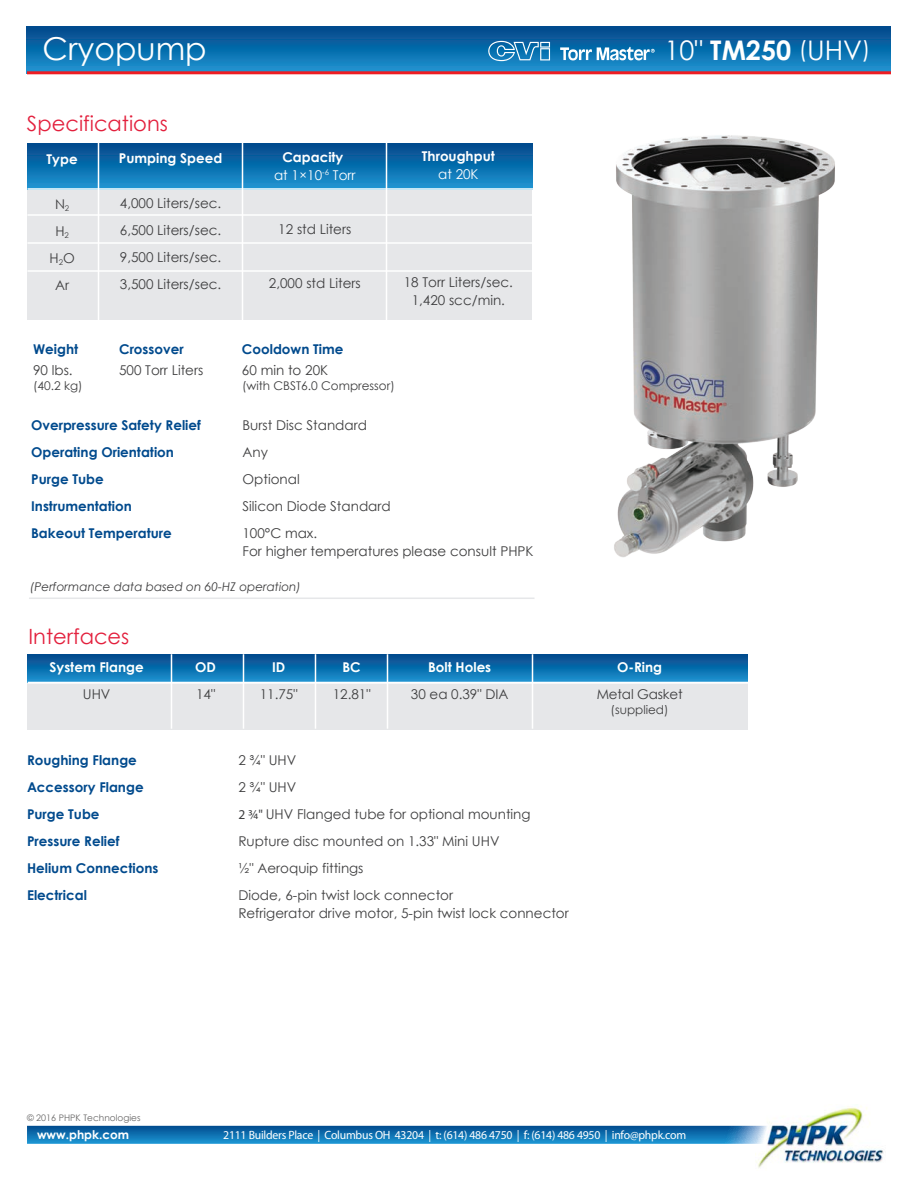
<style>
.page{position:relative;width:918px;height:1188px;background:#fff}
.page>*{position:absolute;margin:0;border:0;box-sizing:border-box;transform-origin:0 0}
.t1{font:31.5px "Century Gothic";color:#fff}
.t2{font:27px "Century Gothic";color:#fff}
.t3{font:21px "Century Gothic";color:#e3203d}
.t4{font:13.5px/27px "Century Gothic";color:#3e3e3f;text-align:center}
.t5{font:700 13.5px "Century Gothic";color:#004a8d}
.t6{font:700 13.5px "Century Gothic";color:#fff}
.t7{font:13.5px/18px "Century Gothic";color:#fff;text-align:center}
.t8{font:12px "Myriad Pro";letter-spacing:-.02em;color:#fff}
.t9{font:12px "Century Gothic";color:#3e3e3f}
.t10{font:italic 12px "Century Gothic";color:#3e3e3f}
.t11{font:700 12px "Century Gothic";color:#fff}
.t12{font:9px "Century Gothic";color:#676666}
.s1{font-weight:700}
.s2{font-size:22.5px}
.s3{font-family:"Myriad Pro"}
</style>
<div class="page">
<img style="left:614px;top:135px;width:221px;height:422px">
<div style="left:27px;top:143px;width:505px;height:46px;background:linear-gradient(to bottom,#00478a,#1c94d1)"></div>
<div style="left:27px;top:190px;width:505px;height:130px;background:#e6e7e9"></div>
<hr style="left:98px;top:143px;width:1px;height:177px;background:#fff">
<hr style="left:242px;top:143px;width:1px;height:177px;background:#fff">
<hr style="left:386px;top:143px;width:1px;height:177px;background:#fff">
<hr style="left:27px;top:214px;width:506px;height:2px;background:#fff">
<hr style="left:27px;top:188px;width:506px;height:2px;background:#fff">
<hr style="left:27px;top:242px;width:506px;height:2px;background:#fff">
<hr style="left:27px;top:270px;width:506px;height:2px;background:#fff">
<img style="left:755px;top:1106px;width:129px;height:62px">
<svg style="left:27px;top:1126px;width:742px;height:18px;background:#1776b4"></svg>
<hr style="left:29px;top:598px;width:506px;height:1px;background:#e6e7e9">
<div style="left:27px;top:661px;width:721px;height:69px;background:#e6e7e9"></div>
<div style="left:27px;top:654px;width:721px;height:28px;background:linear-gradient(to bottom,#014688,#1890ce)"></div>
<hr style="left:171px;top:654px;width:1px;height:75px;background:#fff">
<hr style="left:315px;top:654px;width:1px;height:75px;background:#fff">
<hr style="left:243px;top:654px;width:1px;height:75px;background:#fff">
<hr style="left:387px;top:654px;width:1px;height:75px;background:#fff">
<hr style="left:532px;top:654px;width:1px;height:75px;background:#fff">
<hr style="left:28px;top:682px;width:721px;height:2px;background:#fff">
<div style="left:27px;top:27px;width:864px;height:46px;background:linear-gradient(to bottom,#004689,#1a93d0)"></div>
<hr style="left:27px;top:71px;width:864px;height:3px;background:#ee1d23">
<svg style="left:488px;top:41px;width:184px;height:20px;background:#418fc0"></svg>
<h1 class="t1" style="left:43px;top:30px;width:166px">Cryopump</h1>
<h2 class="t2" style="left:665px;top:34px;width:207px">10" <span class="s1">TM250</span> <span class="s2">(</span>UHV<span class="s2">)</span></h2>
<h3 class="t3" style="left:27px;top:111px;width:142px">Specifications</h3>
<p class="t6" style="left:47px;top:151px;width:33px">Type</p>
<p class="t4" style="left:50px;top:191px;width:27px">N<sub>2<br></sub>H<sub>2<br></sub>H<sub>2</sub>O<br>Ar</p>
<p class="t5" style="left:33px;top:340px;width:47px">Weight</p>
<p class="t4" style="left:33px;top:356px;width:41px">90 lbs.</p>
<p class="t9" style="left:33px;top:378px;width:51px">(40.2 kg)</p>
<p class="t6" style="left:119px;top:150px;width:105px">Pumping Speed</p>
<p class="t4" style="left:120px;top:190px;width:103px;text-align:justify">4,000 Liters/sec.<br>6,500 Liters/sec.<br>9,500 Liters/sec.<br>3,500 Liters/sec.</p>
<p class="t5" style="left:119px;top:340px;width:66px">Crossover</p>
<p class="t4" style="left:119px;top:356px;width:86px">500 Torr Liters</p>
<p class="t7" style="left:274px;top:148px;width:83px"><span class="s1">Capacity<br></span>at 1×10<sup>-6</sup> Torr</p>
<p class="t6" style="left:422px;top:148px;width:74px">Throughput</p>
<p class="t7" style="left:438px;top:165px;width:42px">at 20K</p>
<p class="t4" style="left:278px;top:215px;width:75px">12 std Liters</p>
<p class="t4" style="left:269px;top:269px;width:93px">2,000 std Liters</p>
<p class="t4" style="left:404px;top:273px;width:111px;line-height:18px">18 Torr Liters/sec.<br>1,420 scc/min.</p>
<p class="t5" style="left:242px;top:340px;width:103px">Cooldown Time</p>
<p class="t4" style="left:242px;top:356px;width:88px">60 min to 20K</p>
<p class="t9" style="left:242px;top:378px;width:154px">(with CBST6.0 Compressor)</p>
<p class="t5" style="left:31px;top:416px;width:171px">Overpressure Safety Relief</p>
<p class="t4" style="left:243px;top:411px;width:126px">Burst Disc Standard</p>
<p class="t5" style="left:31px;top:443px;width:144px">Operating Orientation</p>
<p class="t4" style="left:243px;top:438px;width:27px">Any</p>
<p class="t5" style="left:31px;top:470px;width:74px">Purge Tube</p>
<p class="t4" style="left:243px;top:465px;width:59px">Optional</p>
<p class="t5" style="left:31px;top:497px;width:102px">Instrumentation</p>
<p class="t4" style="left:243px;top:492px;width:150px">Silicon Diode Standard</p>
<p class="t5" style="left:31px;top:524px;width:142px">Bakeout Temperature</p>
<p class="t4" style="left:243px;top:524px;width:293px;line-height:18px;text-align:left">100°C max.<br>For higher temperatures please consult PHPK</p>
<p class="t10" style="left:30px;top:580px;width:273px">(Performance data based on 60-HZ operation)</p>
<h3 class="t3" style="left:28px;top:623px;width:102px">Interfaces</h3>
<p class="t6" style="left:50px;top:659px;width:96px">System Flange</p>
<p class="t4" style="left:83px;top:681px;width:29px">UHV</p>
<p class="t6" style="left:195px;top:659px;width:22px">OD</p>
<p class="t4" style="left:196px;top:681px;width:21px">14"</p>
<p class="t6" style="left:272px;top:659px;width:15px">ID</p>
<p class="t4" style="left:260px;top:681px;width:39px">11.75"</p>
<p class="t6" style="left:342px;top:659px;width:20px">BC</p>
<p class="t4" style="left:333px;top:681px;width:39px">12.81"</p>
<p class="t6" style="left:428px;top:659px;width:65px">Bolt Holes</p>
<p class="t4" style="left:411px;top:681px;width:99px">30 ea 0.39" DIA</p>
<p class="t5" style="left:27px;top:752px;width:111px">Roughing Flange</p>
<p class="t4" style="left:238px;top:747px;width:59px">2 ¾" UHV</p>
<p class="t5" style="left:27px;top:779px;width:118px">Accessory Flange</p>
<p class="t4" style="left:238px;top:774px;width:59px">2 ¾" UHV</p>
<p class="t5" style="left:27px;top:806px;width:74px">Purge Tube</p>
<p class="t4" style="left:238px;top:801px;width:294px"><span class="s3">2 ¾"</span> UHV Flanged tube for optional mounting</p>
<p class="t5" style="left:27px;top:833px;width:94px">Pressure Relief</p>
<p class="t4" style="left:238px;top:828px;width:263px">Rupture disc mounted on 1.33" Mini UHV</p>
<p class="t5" style="left:27px;top:860px;width:133px">Helium Connections</p>
<p class="t4" style="left:238px;top:855px;width:127px">½" Aeroquip fittings</p>
<p class="t5" style="left:27px;top:887px;width:61px">Electrical</p>
<p class="t4" style="left:238px;top:886px;width:332px;line-height:18px;text-align:left">Diode, 6-pin twist lock connector<br>Refrigerator drive motor, 5-pin twist lock connector</p>
<p class="t6" style="left:617px;top:659px;width:47px">O-Ring</p>
<p class="t4" style="left:597px;top:681px;width:87px">Metal Gasket</p>
<p class="t9" style="left:611px;top:703px;width:59px">(supplied)</p>
<p class="t12" style="left:27px;top:1112px;width:115px">© 2016 PHPK Technologies</p>
<p class="t11" style="left:37px;top:1127px;width:94px">www.phpk.com</p>
<p class="t8" style="left:223px;top:1129px;width:465px">2111 Builders Place | Columbus OH 43204 | t: (614) 486 4750 | f: (614) 486 4950 | info@phpk.com</p>
</div>
